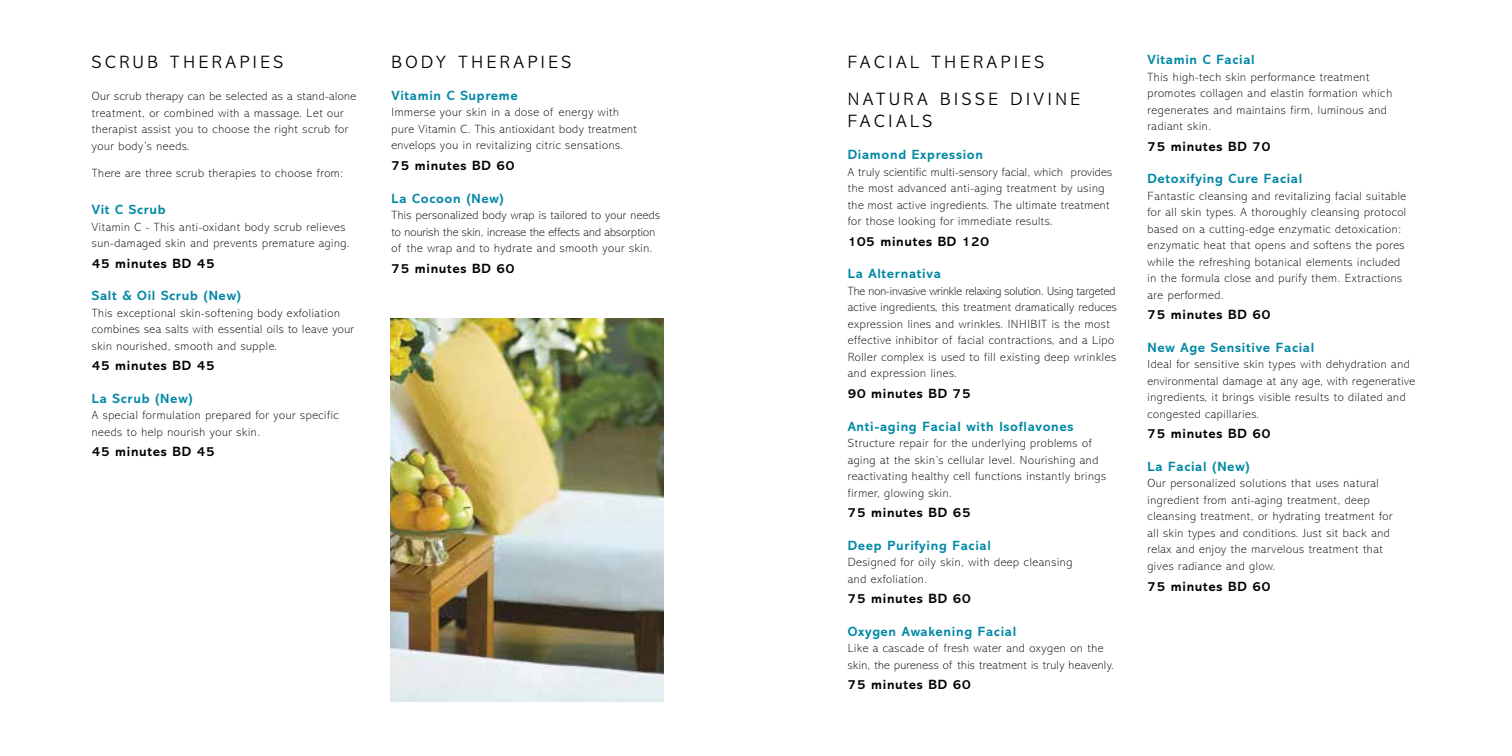
<style>
.page{position:relative;width:1512px;height:756px;background:#fff}
.page>*{position:absolute;margin:0;border:0;box-sizing:border-box;transform-origin:0 0}
.t1{font:300 18px/37.8px "Abadi";letter-spacing:.2em;color:#000}
.t2{font:700 13.5px "Abadi";letter-spacing:.05em;color:#0088a5}
.t3{font:700 13.5px "Abadi";letter-spacing:.05em;color:#000}
.t4{font:200 12px/16.5px "Abadi";letter-spacing:.05em;color:#000}
.t5{font:200 12px/16.5px "Abadi";letter-spacing:.03em;color:#000}
</style>
<div class="page">
<img style="left:391px;top:319px;width:273px;height:383px">
<h1 class="t1" style="left:92px;top:43px;width:27px">SCRU</h1>
<h1 class="t1" style="left:147px;top:43px;width:49px">B THERAPIES</h1>
<p class="t4" style="left:92px;top:88px;width:266px">Our scrub therapy can be selected as a stand-alone treatment, or combined with a massage. Let our therapist assist you to choose the right scrub for your body’s needs.</p>
<p class="t4" style="left:92px;top:165px;width:253px">There are three scrub therapies to choose from:</p>
<p class="t2" style="left:92px;top:202px;width:75px">Vit C Scrub</p>
<p class="t4" style="left:92px;top:219px;width:259px">Vitamin C - This anti-oxidant body scrub relieves sun-damaged skin and prevents premature aging.</p>
<p class="t3" style="left:92px;top:255px;width:124px">45 minutes BD 45</p>
<p class="t2" style="left:92px;top:288px;width:151px">Salt &amp; Oil Scrub (New)</p>
<p class="t4" style="left:92px;top:305px;width:264px">This exceptional skin-softening body exfoliation combines sea salts with essential oils to leave your skin nourished, smooth and supple.</p>
<p class="t3" style="left:92px;top:358px;width:124px">45 minutes BD 45</p>
<p class="t2" style="left:92px;top:390px;width:103px">La Scrub (New)</p>
<p class="t4" style="left:92px;top:407px;width:248px">A special formulation prepared for your specific needs to help nourish your skin.</p>
<p class="t3" style="left:92px;top:444px;width:124px">45 minutes BD 45</p>
<h1 class="t1" style="left:392px;top:43px;width:181px">BODY THERAPIES</h1>
<p class="t2" style="left:392px;top:88px;width:128px">Vitamin C Supreme</p>
<p class="t4" style="left:392px;top:104px;width:247px">Immerse your skin in a dose of energy with pure Vitamin C. This antioxidant body treatment envelops you in revitalizing citric sensations.</p>
<p class="t3" style="left:392px;top:158px;width:124px">75 minutes BD 60</p>
<p class="t2" style="left:392px;top:190px;width:114px">La Cocoon (New)</p>
<p class="t5" style="left:392px;top:207px;width:270px">This personalized body wrap is tailored to your needs to nourish the skin, increase the effects and absorption of the wrap and to hydrate and smooth your skin.</p>
<p class="t3" style="left:392px;top:260px;width:124px">75 minutes BD 60</p>
<h1 class="t1" style="left:848px;top:43px;width:198px">FACIAL THERAPIES<br>NATURA</h1>
<h1 class="t1" style="left:940px;top:81px;width:13px">BISSE</h1>
<h1 class="t1" style="left:1010px;top:81px;width:49px">DI VINE</h1>
<h1 class="t1" style="left:848px;top:102px;width:13px">FACIALS</h1>
<p class="t2" style="left:848px;top:147px;width:137px">Diamond Expression</p>
<p class="t4" style="left:848px;top:164px;width:266px">A truly scientific multi-sensory facial, which provides the most advanced anti-aging treatment by using the most active ingredients. The ultimate treatment for those looking for immediate results.</p>
<p class="t3" style="left:848px;top:234px;width:143px">105 minutes BD 120</p>
<p class="t2" style="left:848px;top:266px;width:95px">La Alternativa</p>
<p class="t4" style="left:848px;top:283px;width:271px">The non-invasive wrinkle relaxing solution. Using targeted active ingredients, this treatment dramatically reduces expression lines and wrinkles. INHIBIT is the most effective inhibitor of facial contractions, and a Lipo Roller complex is used to fill existing deep wrinkles and expression lines.</p>
<p class="t3" style="left:848px;top:386px;width:124px">90 minutes BD 75</p>
<p class="t2" style="left:848px;top:418px;width:227px">Anti-aging Facial with Isoflavones</p>
<p class="t4" style="left:848px;top:435px;width:260px">Structure repair for the underlying problems of aging at the skin’s cellular level. Nourishing and reactivating healthy cell functions instantly brings firmer, glowing skin.</p>
<p class="t3" style="left:848px;top:505px;width:124px">75 minutes BD 65</p>
<p class="t2" style="left:848px;top:537px;width:145px">Deep Purifying Facial</p>
<p class="t4" style="left:848px;top:554px;width:226px">Designed for oily skin, with deep cleansing and exfoliation.</p>
<p class="t3" style="left:848px;top:591px;width:124px">75 minutes BD 60</p>
<p class="t2" style="left:848px;top:623px;width:170px">Oxygen Awakening Facial</p>
<p class="t5" style="left:848px;top:640px;width:267px">Like a cascade of fresh water and oxygen on the skin, the pureness of this treatment is truly heavenly.</p>
<p class="t3" style="left:848px;top:677px;width:124px">75 minutes BD 60</p>
<p class="t2" style="left:1148px;top:52px;width:109px">Vitamin C Facial</p>
<p class="t4" style="left:1148px;top:68px;width:246px">This high-tech skin performance treatment promotes collagen and elastin formation which regenerates and maintains firm, luminous and radiant skin.</p>
<p class="t3" style="left:1148px;top:138px;width:124px">75 minutes BD 70</p>
<p class="t2" style="left:1148px;top:171px;width:156px">Detoxifying Cure Facial</p>
<p class="t4" style="left:1148px;top:188px;width:260px">Fantastic cleansing and revitalizing facial suitable for all skin types. A thoroughly cleansing protocol based on a cutting-edge enzymatic detoxication: enzymatic heat that opens and softens the pores while the refreshing botanical elements included in the formula close and purify them. Extractions are performed.</p>
<p class="t3" style="left:1148px;top:307px;width:124px">75 minutes BD 60</p>
<p class="t2" style="left:1148px;top:339px;width:168px">New Age Sensitive Facial</p>
<p class="t4" style="left:1148px;top:356px;width:269px">Ideal for sensitive skin types with dehydration and environmental damage at any age, with regenerative ingredients, it brings visible results to dilated and congested capillaries.</p>
<p class="t3" style="left:1148px;top:426px;width:124px">75 minutes BD 60</p>
<p class="t2" style="left:1148px;top:459px;width:104px">La Facial (New)</p>
<p class="t4" style="left:1148px;top:475px;width:247px">Our personalized solutions that uses natural ingredient from anti-aging treatment, deep cleansing treatment, or hydrating treatment for all skin types and conditions. Just sit back and relax and enjoy the marvelous treatment that gives radiance and glow.</p>
<p class="t3" style="left:1148px;top:578px;width:124px">75 minutes BD 60</p>
</div>
